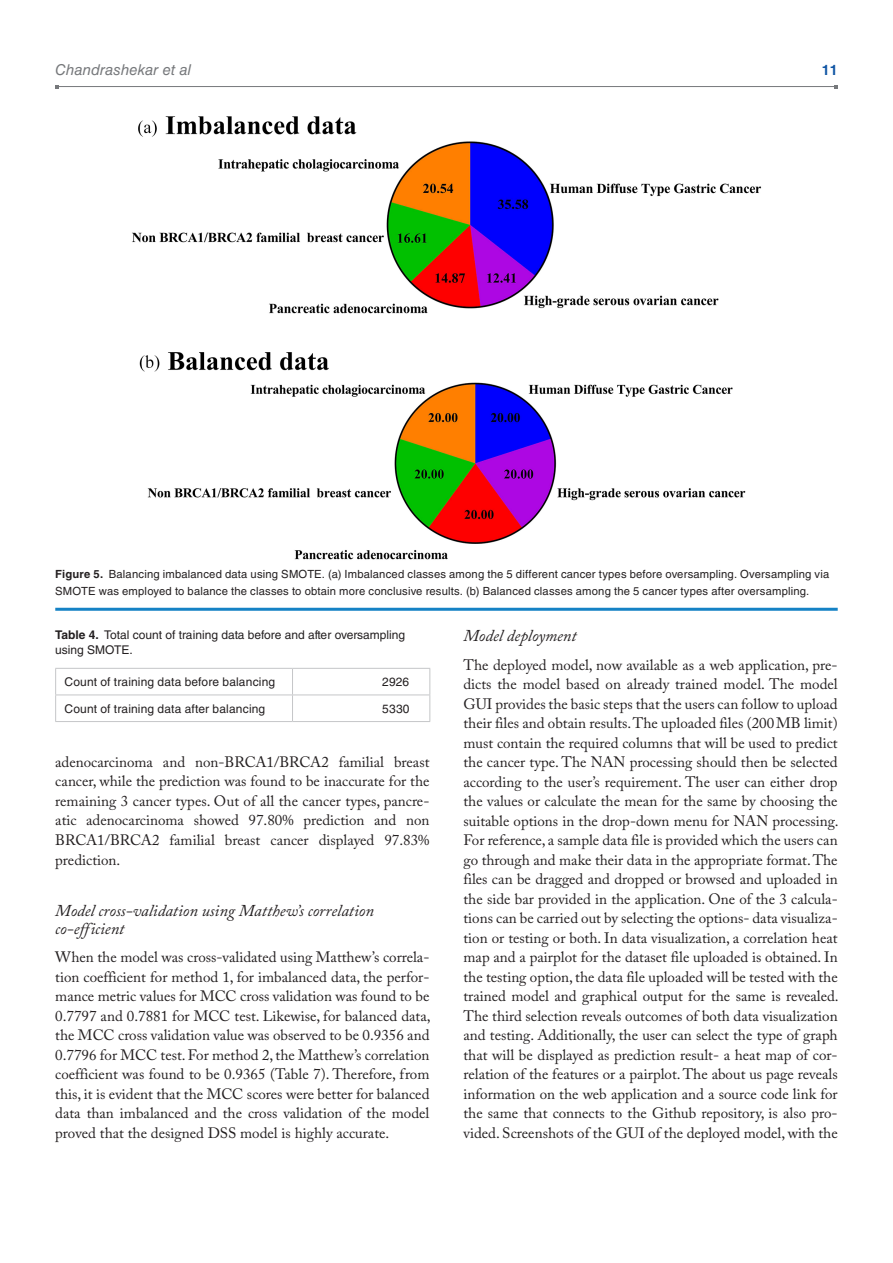
<style>
.page{position:relative;width:893px;height:1263px;background:#fff}
.page>*{position:absolute;margin:0;border:0;box-sizing:border-box;transform-origin:0 0}
.t1{font:italic 16.5px/18px "Adobe Caslon Pro";color:#231f20}
.t2{font:15px/19.5px "Adobe Caslon Pro";color:#231f20;text-align:justify}
.t3{font:italic 15px "Helvetica LT Std";color:#76787b}
.t4{font:700 14.25px "Helvetica LT Std";color:#1055a4}
.t5{font:12px/15.8px "Helvetica LT Std";letter-spacing:.005em;color:#231f20}
.t6{font:11.25px/16.5px "Helvetica LT Std";letter-spacing:.015em;color:#231f20}
.s1{font-weight:700}
</style>
<div class="page">
<hr style="left:57px;top:86px;width:779px;height:1px;background:#76787b">
<hr style="left:55px;top:608px;width:783px;height:3px;background:#1582c5">
<img style="left:132px;top:116px;width:630px;height:444px">
<hr style="left:55px;top:668px;width:238px;height:1px;background:#c5c6c8">
<hr style="left:292px;top:668px;width:138px;height:1px;background:#c5c6c8">
<hr style="left:55px;top:694px;width:238px;height:1px;background:#c5c6c8">
<svg style="left:55px;top:669px;width:1px;height:52px"></svg>
<hr style="left:55px;top:721px;width:238px;height:1px;background:#c5c6c8">
<hr style="left:292px;top:694px;width:138px;height:1px;background:#c5c6c8">
<svg style="left:292px;top:669px;width:1px;height:52px"></svg>
<svg style="left:429px;top:669px;width:1px;height:52px"></svg>
<hr style="left:292px;top:721px;width:138px;height:1px;background:#c5c6c8">
<p class="t3" style="left:55px;top:61px;width:137px">Chandrashekar et al</p>
<p class="t4" style="left:822px;top:61px;width:17px">11</p>
<p class="t6" style="left:55px;top:566px;width:775px"><span class="s1">Figure 5.</span> Balancing imbalanced data using SMOTE. (a) Imbalanced classes among the 5 different cancer types before oversampling. Oversampling via<br>SMOTE was employed to balance the classes to obtain more conclusive results. (b) Balanced classes among the 5 cancer types after oversampling.</p>
<p class="t5" style="left:55px;top:627px;width:351px"><span class="s1">Table 4.</span> Total count of training data before and after oversampling using SMOTE.</p>
<p class="t5" style="left:65px;top:674px;width:212px">Count of training data before balancing</p>
<p class="t5" style="left:382px;top:674px;width:29px">2926</p>
<p class="t5" style="left:65px;top:700px;width:202px">Count of training data after balancing</p>
<p class="t5" style="left:382px;top:700px;width:29px">5330</p>
<p class="t1" style="left:463px;top:626px;width:115px">Model deployment</p>
<p class="t2" style="left:463px;top:655px;width:377px">The deployed model, now available as a web application, pre&shy;dicts the model based on already trained model. The model GUI provides the basic steps that the users can follow to upload their files and obtain results. The uploaded files (200MB limit) must contain the required columns that will be used to predict the cancer type. The NAN processing should then be selected according to the user’s requirement. The user can either drop the values or calculate the mean for the same by choosing the suitable options in the drop-down menu for NAN processing.<br>For reference, a sample data file is provided which the users can go through and make their data in the appropriate format. The files can be dragged and dropped or browsed and uploaded in the side bar provided in the application. One of the 3 calcula&shy;tions can be carried out by selecting the options- data visualiza&shy;tion or testing or both. In data visualization, a correlation heat map and a pairplot for the dataset file uploaded is obtained. In the testing option, the data file uploaded will be tested with the trained model and graphical output for the same is revealed.<br>The third selection reveals outcomes of both data visualization and testing. Additionally, the user can select the type of graph that will be displayed as prediction result- a heat map of cor&shy;relation of the features or a pairplot. The about us page reveals information on the web application and a source code link for the same that connects to the Github repository, is also pro&shy;vided. Screenshots of the GUI of the deployed model, with the</p>
<p class="t2" style="left:55px;top:752px;width:376px">adenocarcinoma and non-BRCA1/BRCA2 familial breast cancer, while the prediction was found to be inaccurate for the remaining 3 cancer types. Out of all the cancer types, pancre&shy;atic adenocarcinoma showed 97.80% prediction and non BRCA1/BRCA2 familial breast cancer displayed 97.83% prediction.</p>
<p class="t1" style="left:55px;top:901px;width:320px">Model cross-validation using Matthew’s correlation co-efficient</p>
<p class="t2" style="left:55px;top:947px;width:377px">When the model was cross-validated using Matthew’s correla&shy;tion coefficient for method 1, for imbalanced data, the perfor&shy;mance metric values for MCC cross validation was found to be 0.7797 and 0.7881 for MCC test. Likewise, for balanced data, the MCC cross validation value was observed to be 0.9356 and 0.7796 for MCC test. For method 2, the Matthew’s correlation coefficient was found to be 0.9365 (Table 7). Therefore, from this, it is evident that the MCC scores were better for balanced data than imbalanced and the cross validation of the model proved that the designed DSS model is highly accurate.</p>
</div>
